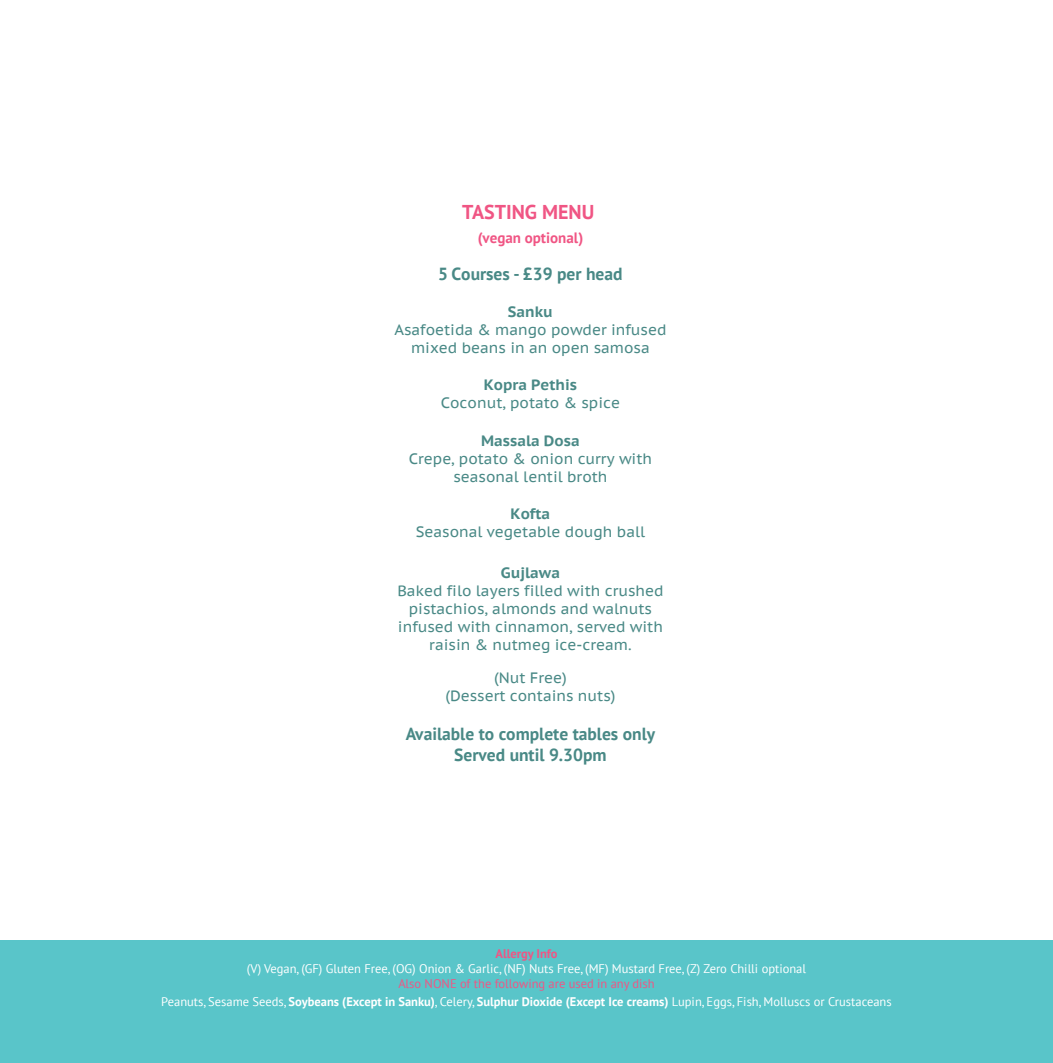
<style>
.page{position:relative;width:1053px;height:1063px;background:#fff}
.page>*{position:absolute;margin:0;border:0;box-sizing:border-box;transform-origin:0 0}
.t1{font:700 20px "PT Sans";color:#f05584}
.t2{font:700 17.5px/21px "PT Sans";color:#498986;text-align:center}
.t3{font:15px/18px "PT Sans Caption";color:#498986;text-align:center}
.t4{font:700 15px "PT Sans Caption";color:#498986}
.t5{font:700 15px "PT Sans";color:#f05584}
.t6{font:12.5px/18px "PT Sans";color:#fff;text-align:center}
.t7{font:700 12.5px "PT Sans";color:#f05584}
.s1{color:#f05584}
.s2{font-weight:700}
</style>
<div class="page">
<div style="left:0;top:940px;width:1052px;height:123px;background:#59c5c9"></div>
<h1 class="t1" style="left:462px;top:199px;width:134px">TASTING MENU</h1>
<p class="t5" style="left:477px;top:228px;width:107px">(vegan optional)</p>
<p class="t2" style="left:438px;top:263px;width:186px">5 Courses - £39 per head</p>
<p class="t4" style="left:508px;top:302px;width:46px">Sanku</p>
<p class="t3" style="left:394px;top:321px;width:274px">Asafoetida &amp; mango powder infused mixed beans in an open samosa</p>
<p class="t4" style="left:483px;top:375px;width:95px">Kopra Pethis</p>
<p class="t3" style="left:441px;top:394px;width:181px">Coconut, potato &amp; spice</p>
<p class="t4" style="left:481px;top:430px;width:100px">Massala Dosa</p>
<p class="t3" style="left:409px;top:449px;width:245px">Crepe, potato &amp; onion curry with seasonal lentil broth</p>
<p class="t4" style="left:510px;top:503px;width:41px">Kofta</p>
<p class="t3" style="left:415px;top:522px;width:231px">Seasonal vegetable dough ball</p>
<p class="t4" style="left:501px;top:563px;width:61px">Gujlawa</p>
<p class="t3" style="left:397px;top:581px;width:268px">Baked filo layers filled with crushed pistachios, almonds and walnuts infused with cinnamon, served with raisin &amp; nutmeg ice-cream.</p>
<p class="t3" style="left:445px;top:668px;width:172px">(Nut Free)<br>(Dessert contains nuts)</p>
<p class="t2" style="left:405px;top:723px;width:251px">Available to complete tables only<br>Served until 9.30pm</p>
<p class="t7" style="left:495px;top:946px;width:64px">Allergy Info</p>
<p class="t6" style="left:247px;top:960px;width:560px">(V) Vegan, (GF) Gluten Free, (OG) Onion &amp; Garlic, (NF) Nuts Free, (MF) Mustard Free, (Z) Zero Chilli optional</p>
<p class="t6" style="left:161px;top:975px;width:731px"><span class="s1">Also NONE of the following are used in any dish<br></span>Peanuts, Sesame Seeds, <span class="s2">Soybeans (Except in Sanku)</span>, Celery, <span class="s2">Sulphur Dioxide (Except Ice creams)</span> Lupin, Eggs, Fish, Molluscs or Crustaceans</p>
</div>
